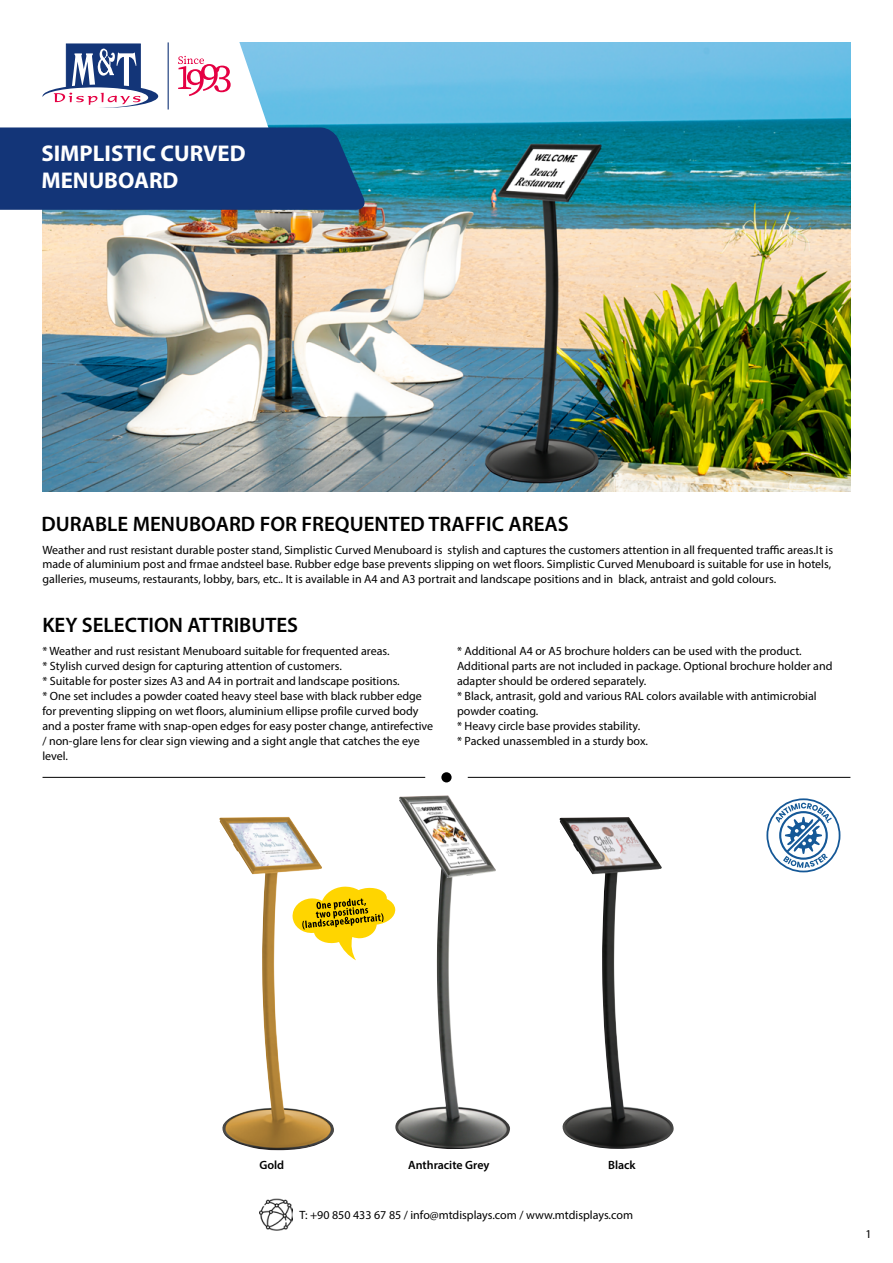
<style>
.page{position:relative;width:893px;height:1263px;background:#fff}
.page>*{position:absolute;margin:0;border:0;box-sizing:border-box;transform-origin:0 0}
.t1{font:700 22.8px/27.5px "Myriad Pro";color:#fff}
.t2{font:600 21px "Myriad Pro";color:#000}
.t3{font:12px/15px "Myriad Pro";color:#000}
.t4{font:600 12px "Myriad Pro";color:#000}
</style>
<div class="page">
<img style="left:260px;top:1198px;width:33px;height:33px">
<hr style="left:43px;top:777px;width:382px;height:1px;background:#000">
<hr style="left:468px;top:777px;width:382px;height:1px;background:#000">
<div style="left:441px;top:772px;width:11px;height:10px;background:#000;border-radius:50%"></div>
<svg style="left:766px;top:798px;width:74px;height:74px"></svg>
<svg style="left:334px;top:886px;width:61px;height:74px"></svg>
<img style="left:395px;top:795px;width:115px;height:354px">
<img style="left:219px;top:817px;width:115px;height:333px">
<img style="left:559px;top:817px;width:115px;height:332px">
<img style="left:43px;top:42px;width:807px;height:449px">
<svg style="left:0;top:42px;width:366px;height:168px"></svg>
<h1 class="t1" style="left:41px;top:139px;width:206px">SIMPLISTIC CURVED<br>MENUBOARD</h1>
<h2 class="t2" style="left:41px;top:510px;width:529px">DURABLE MENUBOARD FOR FREQUENTED TRAFFIC AREAS</h2>
<p class="t3" style="left:43px;top:542px;width:792px;line-height:14.4px">Weather and rust resistant durable poster stand, Simplistic Curved Menuboard is stylish and captures the customers attention in all frequented traffic areas.It is made of aluminium post and frmae andsteel base. Rubber edge base prevents slipping on wet floors. Simplistic Curved Menuboard is suitable for use in hotels, galleries, museums, restaurants, lobby, bars, etc.. It is available in A4 and A3 portrait and landscape positions and in black, antraist and gold colours.</p>
<h2 class="t2" style="left:42px;top:611px;width:257px">KEY SELECTION ATTRIBUTES</h2>
<p class="t3" style="left:42px;top:644px;width:392px">* Weather and rust resistant Menuboard suitable for frequented areas.<br>* Stylish curved design for capturing attention of customers.<br>* Suitable for poster sizes A3 and A4 in portrait and landscape positions.<br>* One set includes a powder coated heavy steel base with black rubber edge for preventing slipping on wet floors, aluminium ellipse profile curved body and a poster frame with snap-open edges for easy poster change, antirefective / non-glare lens for clear sign viewing and a sight angle that catches the eye level.</p>
<p class="t3" style="left:457px;top:644px;width:377px">* Additional A4 or A5 brochure holders can be used with the product.<br>Additional parts are not included in package. Optional brochure holder and adapter should be ordered separately.<br>* Black, antrasit, gold and various RAL colors available with antimicrobial powder coating.<br>* Heavy circle base provides stability.<br>* Packed unassembled in a sturdy box.</p>
<p class="t4" style="left:259px;top:1157px;width:26px">Gold</p>
<p class="t4" style="left:408px;top:1157px;width:83px">Anthracite Grey</p>
<p class="t4" style="left:608px;top:1157px;width:29px">Black</p>
<p class="t3" style="left:299px;top:1207px;width:335px">T: +90 850 433 67 85 / info@mtdisplays.com / www.mtdisplays.com</p>
<p class="t3" style="left:865px;top:1226px;width:8px">1</p>
</div>
